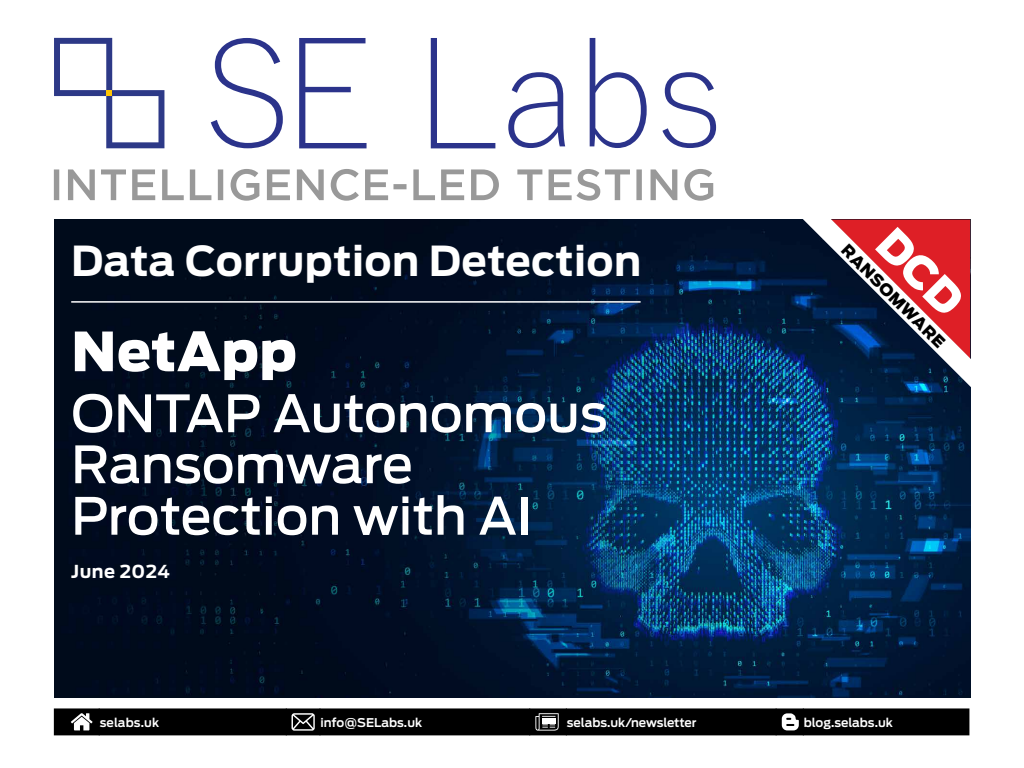
<style>
.page{position:relative;width:1024px;height:768px;background:#fff}
.page>*{position:absolute;margin:0;border:0;box-sizing:border-box;transform-origin:0 0}
.t1{font:900 53.6px "Ford Antenna";letter-spacing:.01em;color:#fff}
.t2{font:500 51.1px/51.2px "Ford Antenna";color:#fff}
.t3{font:700 41.1px "Ford Antenna";letter-spacing:.01em;color:#fff}
.t4{font:700 17.8px "Ford Antenna";letter-spacing:.025em;color:#fff}
.t5{font:900 16px "Ford Antenna";color:#000}
.t6{font:600 12px "Ford Antenna";color:#fff}
</style>
<div class="page">
<img style="left:54px;top:220px;width:916px;height:477px">
<svg style="left:799px;top:219px;width:172px;height:172px;background:#173151"></svg>
<hr style="left:71px;top:301px;width:570px;height:2px;background:#fff">
<svg style="left:211px;top:38px;width:72px;height:110px"></svg>
<svg style="left:299px;top:38px;width:68px;height:110px"></svg>
<svg style="left:431px;top:38px;width:64px;height:110px"></svg>
<svg style="left:508px;top:72px;width:57px;height:76px"></svg>
<svg style="left:590px;top:38px;width:57px;height:110px"></svg>
<svg style="left:662px;top:72px;width:54px;height:76px"></svg>
<svg style="left:54px;top:38px;width:110px;height:110px"></svg>
<svg style="left:54px;top:169px;width:659px;height:32px"></svg>
<svg style="left:54px;top:708px;width:915px;height:27px;background:#0c0c0c"></svg>
<svg style="left:831px;top:220px;width:139px;height:139px"></svg>
<h3 class="t3" style="left:71px;top:224px;width:572px">Data Corruption Detection</h3>
<h1 class="t1" style="left:71px;top:302px;width:227px">NetApp</h1>
<h2 class="t2" style="left:71px;top:382px;width:538px">ONTAP Autonomous<br>Ransomware<br>Protection with AI</h2>
<h3 class="t4" style="left:71px;top:556px;width:100px">June 2024</h3>
<h3 class="t5" style="left:855px;top:237px;width:140px;rotate:45deg">RANSOMWARE</h3>
<p class="t6" style="left:100px;top:712px;width:61px">selabs.uk</p>
<p class="t6" style="left:320px;top:712px;width:103px">info@SELabs.uk</p>
<p class="t6" style="left:567px;top:712px;width:131px">selabs.uk/newsletter</p>
<p class="t6" style="left:804px;top:712px;width:91px">blog.selabs.uk</p>
</div>
